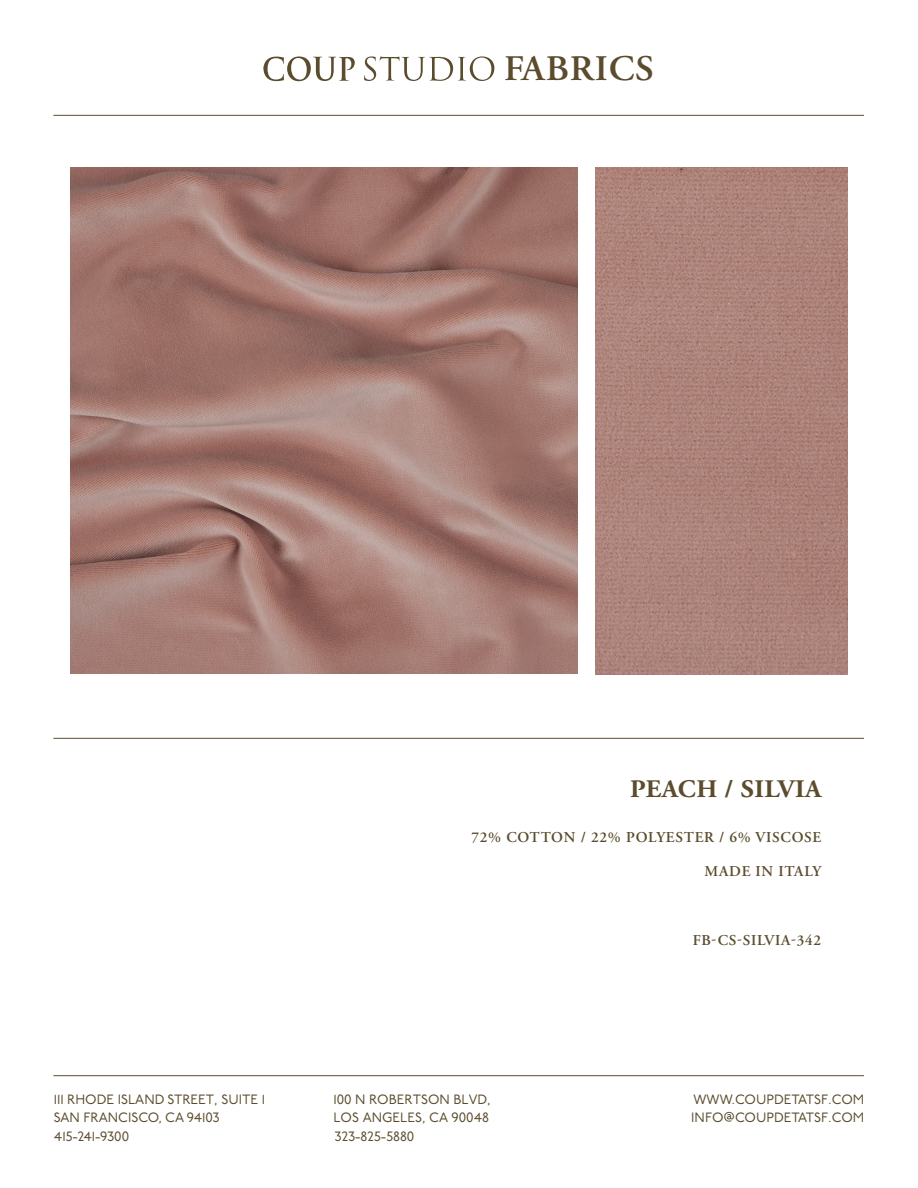
<style>
.page{position:relative;width:918px;height:1188px;background:#fff}
.page>*{position:absolute;margin:0;border:0;box-sizing:border-box;transform-origin:0 0}
.t1{font:600 36px "Adobe Garamond Pro";letter-spacing:.02em;color:#5b4c2d}
.t2{font:700 25.2px "Adobe Garamond Pro";letter-spacing:.02em;color:#5b4c2d}
.t3{font:600 15px "Adobe Garamond Pro";letter-spacing:.05em;color:#5b4c2d}
.t4{font:13.5px/18px "P22 Underground";color:#5b4c2d}
</style>
<div class="page">
<svg style="left:263px;top:56px;width:92px;height:25px"></svg>
<svg style="left:364px;top:56px;width:130px;height:25px"></svg>
<hr style="left:54px;top:115px;width:810px;height:1px;background:#5b4c2d">
<hr style="left:54px;top:738px;width:810px;height:1px;background:#5b4c2d">
<hr style="left:54px;top:1075px;width:810px;height:1px;background:#5b4c2d">
<img style="left:71px;top:167px;width:506px;height:507px">
<img style="left:595px;top:167px;width:252px;height:507px">
<h1 class="t1" style="left:504px;top:48px;width:151px">FABRICS</h1>
<p class="t4" style="left:54px;top:1091px;width:213px;line-height:18.5px">111 RHODE ISLAND STREET, SUITE 1<br>SAN FRANCISCO, CA 94103<br>415-241-9300</p>
<h2 class="t2" style="left:630px;top:774px;width:193px">PEACH / SILVIA</h2>
<p class="t3" style="left:471px;top:828px;width:351px">72% COTTON / 22% POLYESTER / 6% VISCOSE</p>
<p class="t3" style="left:704px;top:863px;width:118px">MADE IN ITALY</p>
<p class="t3" style="left:693px;top:931px;width:130px">FB-CS-SILVIA-342</p>
<p class="t4" style="left:334px;top:1091px;width:159px">100 N ROBERTSON BLVD,<br>LOS ANGELES, CA 90048</p>
<p class="t4" style="left:691px;top:1091px;width:175px">WWW.COUPDETATSF.COM<br>INFO@COUPDETATSF.COM</p>
<p class="t4" style="left:335px;top:1128px;width:81px">323-825-5880</p>
</div>
